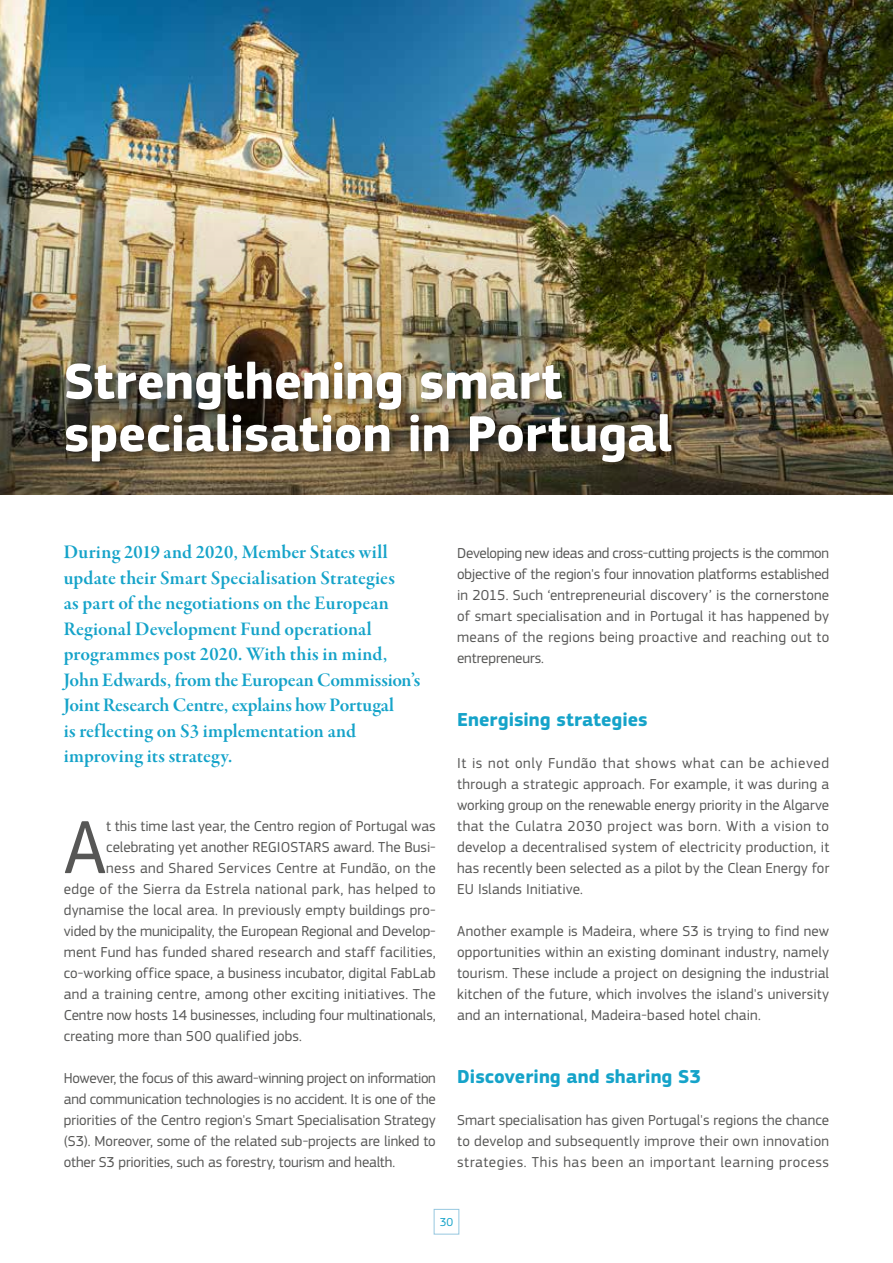
<style>
.page{position:relative;width:893px;height:1263px;background:#fff}
.page>*{position:absolute;margin:0;border:0;box-sizing:border-box;transform-origin:0 0}
.t1{font:78.3px "EC Square Sans Pro";color:#575756}
.t2{font:700 52.5px/52.5px "EC Square Sans Pro";letter-spacing:-.005em;color:#fff}
.t3{font:19.5px/25.5px "Garamond Premr Pro Smbd Subh";letter-spacing:.005em;color:#15a3c9}
.t4{font:700 19.5px "EC Square Sans Pro";letter-spacing:.005em;color:#15a3c9}
.t5{font:15px/21px "EC Square Sans Pro";letter-spacing:.01em;color:#575756;text-align:justify}
.t6{font:15px "EC Square Sans Pro";letter-spacing:-.01em;color:#575756}
.t7{font:12px "EC Square Sans Pro";color:#15a3c9}
</style>
<div class="page">
<img style="left:0;top:0;width:893px;height:91px">
<div style="left:434px;top:1209px;width:25px;height:25px;border:1px solid #96c7df"></div>
<img style="left:0;top:91px;width:893px;height:404px">
<div style="left:62px;top:357px;width:621px;height:117px;background:#000;opacity:.55"></div>
<h2 class="t2" style="left:64px;top:357px;width:610px">Strengthening smart specialisation in Portugal</h2>
<p class="t3" style="left:64px;top:540px;width:358px">During 2019 and 2020, Member States will update their Smart Specialisation Strategies<br>as part of the negotiations on the European Regional Development Fund operational programmes post 2020. With this in mind, John Edwards, from the European Commission’s Joint Research Centre, explains how Portugal<br>is reflecting on S3 implementation and improving its strategy.</p>
<h1 class="t1" style="left:64px;top:802px;width:44px">A</h1>
<p class="t5" style="left:106px;top:816px;width:331px">t this time last year, the Centro region of Portugal was</p>
<p class="t5" style="left:106px;top:837px;width:331px">celebrating yet another REGIOSTARS award. The Busi-</p>
<p class="t5" style="left:106px;top:858px;width:331px">ness and Shared Services Centre at Fundão, on the</p>
<p class="t5" style="left:64px;top:879px;width:373px">edge of the Sierra da Estrela national park, has helped to</p>
<p class="t5" style="left:64px;top:900px;width:374px">dynamise the local area. In previously empty buildings pro-</p>
<p class="t6" style="left:64px;top:922px;width:374px">vided by the municipality, the European Regional and Develop-</p>
<p class="t5" style="left:64px;top:942px;width:374px">ment Fund has funded shared research and staff facilities,</p>
<p class="t5" style="left:64px;top:963px;width:374px">co-working office space, a business incubator, digital FabLab</p>
<p class="t5" style="left:64px;top:984px;width:374px">and a training centre, among other exciting initiatives. The</p>
<p class="t6" style="left:64px;top:1006px;width:374px">Centre now hosts 14 businesses, including four multinationals,</p>
<p class="t5" style="left:64px;top:1026px;width:240px">creating more than 500 qualified jobs.</p>
<p class="t5" style="left:64px;top:1068px;width:374px">However, the focus of this award-winning project on information and communication technologies is no accident. It is one of the priorities of the Centro region's Smart Specialisation Strategy (S3). Moreover, some of the related sub-projects are linked to other S3 priorities, such as forestry, tourism and health.</p>
<p class="t5" style="left:457px;top:543px;width:374px">Developing new ideas and cross-cutting projects is the common objective of the region's four innovation platforms established in 2015. Such ‘entrepreneurial discovery’ is the cornerstone of smart specialisation and in Portugal it has happened by means of the regions being proactive and reaching out to entrepreneurs.</p>
<h3 class="t4" style="left:457px;top:708px;width:192px">Energising strategies</h3>
<p class="t5" style="left:457px;top:753px;width:374px">It is not only Fundão that shows what can be achieved through a strategic approach. For example, it was during a working group on the renewable energy priority in the Algarve that the Culatra 2030 project was born. With a vision to develop a decentralised system of electricity production, it has recently been selected as a pilot by the Clean Energy for EU Islands Initiative.</p>
<p class="t5" style="left:457px;top:921px;width:374px">Another example is Madeira, where S3 is trying to find new opportunities within an existing dominant industry, namely tourism. These include a project on designing the industrial kitchen of the future, which involves the island's university and an international, Madeira-based hotel chain.</p>
<h3 class="t4" style="left:457px;top:1065px;width:246px">Discovering and sharing S3</h3>
<p class="t5" style="left:457px;top:1110px;width:374px">Smart specialisation has given Portugal's regions the chance to develop and subsequently improve their own innovation strategies. This has been an important learning process</p>
<p class="t7" style="left:440px;top:1215px;width:15px">30</p>
</div>
